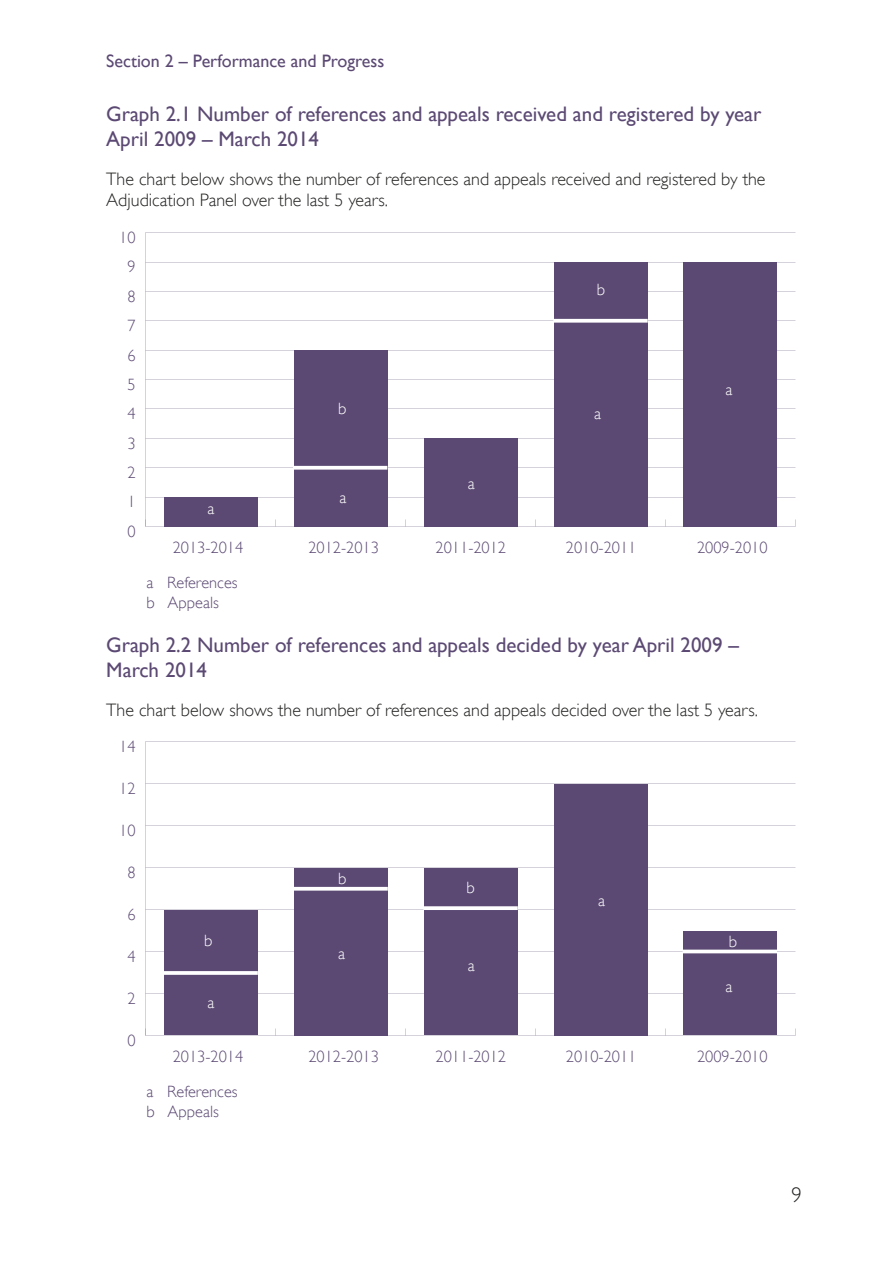
<style>
.page{position:relative;width:893px;height:1263px;background:#fff}
.page>*{position:absolute;margin:0;border:0;box-sizing:border-box;transform-origin:0 0}
.t1{font:21px/25.2px "Gill Sans";color:#5b4973}
.t2{font:300 21px "Gill Sans";color:#222221}
.Body_TExt{font:300 18px/21.6px "Gill Sans";color:#222221}
.t3{font:18px "Gill Sans";color:#5b4973}
.t4{font:300 16.35px/19.6px "Gill Sans";color:#5b4973}
.t5{font:300 16.35px "Gill Sans";color:#fff}
</style>
<div class="page">
<div style="left:294px;top:350px;width:93px;height:118px;background:#5b4973"></div>
<div style="left:554px;top:262px;width:93px;height:59px;background:#5b4973"></div>
<div style="left:164px;top:497px;width:93px;height:29px;background:#5b4973"></div>
<div style="left:294px;top:468px;width:93px;height:58px;background:#5b4973"></div>
<div style="left:424px;top:438px;width:93px;height:88px;background:#5b4973"></div>
<div style="left:554px;top:321px;width:93px;height:205px;background:#5b4973"></div>
<div style="left:684px;top:262px;width:93px;height:264px;background:#5b4973"></div>
<svg style="left:294px;top:466px;width:93px;height:4px"></svg>
<svg style="left:553px;top:319px;width:95px;height:4px"></svg>
<div style="left:164px;top:909px;width:93px;height:63px;background:#5b4973"></div>
<div style="left:294px;top:867px;width:93px;height:21px;background:#5b4973"></div>
<div style="left:424px;top:867px;width:93px;height:42px;background:#5b4973"></div>
<div style="left:684px;top:930px;width:93px;height:21px;background:#5b4973"></div>
<div style="left:164px;top:972px;width:93px;height:63px;background:#5b4973"></div>
<div style="left:294px;top:888px;width:93px;height:147px;background:#5b4973"></div>
<div style="left:424px;top:909px;width:93px;height:126px;background:#5b4973"></div>
<div style="left:554px;top:783px;width:93px;height:252px;background:#5b4973"></div>
<div style="left:684px;top:951px;width:93px;height:84px;background:#5b4973"></div>
<svg style="left:164px;top:971px;width:94px;height:4px"></svg>
<svg style="left:294px;top:887px;width:94px;height:4px"></svg>
<svg style="left:423px;top:906px;width:95px;height:4px"></svg>
<hr style="left:683px;top:950px;width:94px;height:3px;background:#fff">
<p class="t3" style="left:106px;top:50px;width:280px">Section 2 – Performance and Progress</p>
<h5 class="t1" style="left:106px;top:101px;width:657px">Graph 2.1 Number of references and appeals received and registered by year<br>April 2009 – March 2014</h5>
<p class="Body_TExt" style="left:106px;top:168px;width:661px">The chart below shows the number of references and appeals received and registered by the<br>Adjudication Panel over the last 5 years.</p>
<p class="t4" style="left:119px;top:228px;width:18px">10</p>
<p class="t4" style="left:127px;top:257px;width:10px">9</p>
<p class="t4" style="left:127px;top:286px;width:10px">8</p>
<p class="t4" style="left:127px;top:316px;width:10px">7</p>
<p class="t4" style="left:127px;top:345px;width:10px">6</p>
<p class="t4" style="left:127px;top:375px;width:10px">5</p>
<p class="t4" style="left:127px;top:404px;width:10px">4</p>
<p class="t4" style="left:127px;top:433px;width:10px">3</p>
<p class="t4" style="left:127px;top:463px;width:10px">2</p>
<p class="t4" style="left:127px;top:492px;width:10px">1</p>
<p class="t4" style="left:127px;top:522px;width:10px">0</p>
<p class="t5" style="left:208px;top:499px;width:8px">a</p>
<p class="t5" style="left:338px;top:400px;width:10px">b</p>
<p class="t5" style="left:340px;top:488px;width:8px">a</p>
<p class="t5" style="left:468px;top:474px;width:8px">a</p>
<p class="t5" style="left:597px;top:281px;width:10px">b</p>
<p class="t5" style="left:594px;top:404px;width:8px">a</p>
<p class="t5" style="left:725px;top:380px;width:8px">a</p>
<p class="t4" style="left:173px;top:538px;width:72px">2013-2014</p>
<p class="t4" style="left:308px;top:538px;width:72px">2012-2013</p>
<p class="t4" style="left:436px;top:538px;width:72px">2011-2012</p>
<p class="t4" style="left:566px;top:538px;width:72px">2010-2011</p>
<p class="t4" style="left:697px;top:538px;width:72px">2009-2010</p>
<p class="t4" style="left:147px;top:573px;width:92px">a References b Appeals</p>
<h5 class="t1" style="left:106px;top:632px;width:634px">Graph 2.2 Number of references and appeals decided by year April 2009 –<br>March 2014</h5>
<p class="Body_TExt" style="left:106px;top:699px;width:653px">The chart below shows the number of references and appeals decided over the last 5 years.</p>
<p class="t4" style="left:119px;top:737px;width:18px">14</p>
<p class="t4" style="left:119px;top:778px;width:18px">12</p>
<p class="t4" style="left:119px;top:820px;width:18px">10</p>
<p class="t4" style="left:127px;top:862px;width:10px">8</p>
<p class="t4" style="left:127px;top:904px;width:10px">6</p>
<p class="t4" style="left:127px;top:946px;width:10px">4</p>
<p class="t4" style="left:127px;top:988px;width:10px">2</p>
<p class="t4" style="left:127px;top:1030px;width:10px">0</p>
<p class="t5" style="left:338px;top:869px;width:10px">b</p>
<p class="t5" style="left:466px;top:878px;width:10px">b</p>
<p class="t5" style="left:598px;top:891px;width:8px">a</p>
<p class="t5" style="left:204px;top:931px;width:10px">b</p>
<p class="t5" style="left:729px;top:932px;width:10px">b</p>
<p class="t5" style="left:208px;top:993px;width:8px">a</p>
<p class="t5" style="left:338px;top:944px;width:8px">a</p>
<p class="t5" style="left:468px;top:956px;width:8px">a</p>
<p class="t5" style="left:725px;top:977px;width:8px">a</p>
<p class="t4" style="left:173px;top:1047px;width:72px">2013-2014</p>
<p class="t4" style="left:308px;top:1047px;width:72px">2012-2013</p>
<p class="t4" style="left:436px;top:1047px;width:72px">2011-2012</p>
<p class="t4" style="left:566px;top:1047px;width:72px">2010-2011</p>
<p class="t4" style="left:697px;top:1047px;width:72px">2009-2010</p>
<p class="t4" style="left:147px;top:1081px;width:92px">a References b Appeals</p>
<p class="t2" style="left:792px;top:1182px;width:12px">9</p>
</div>
